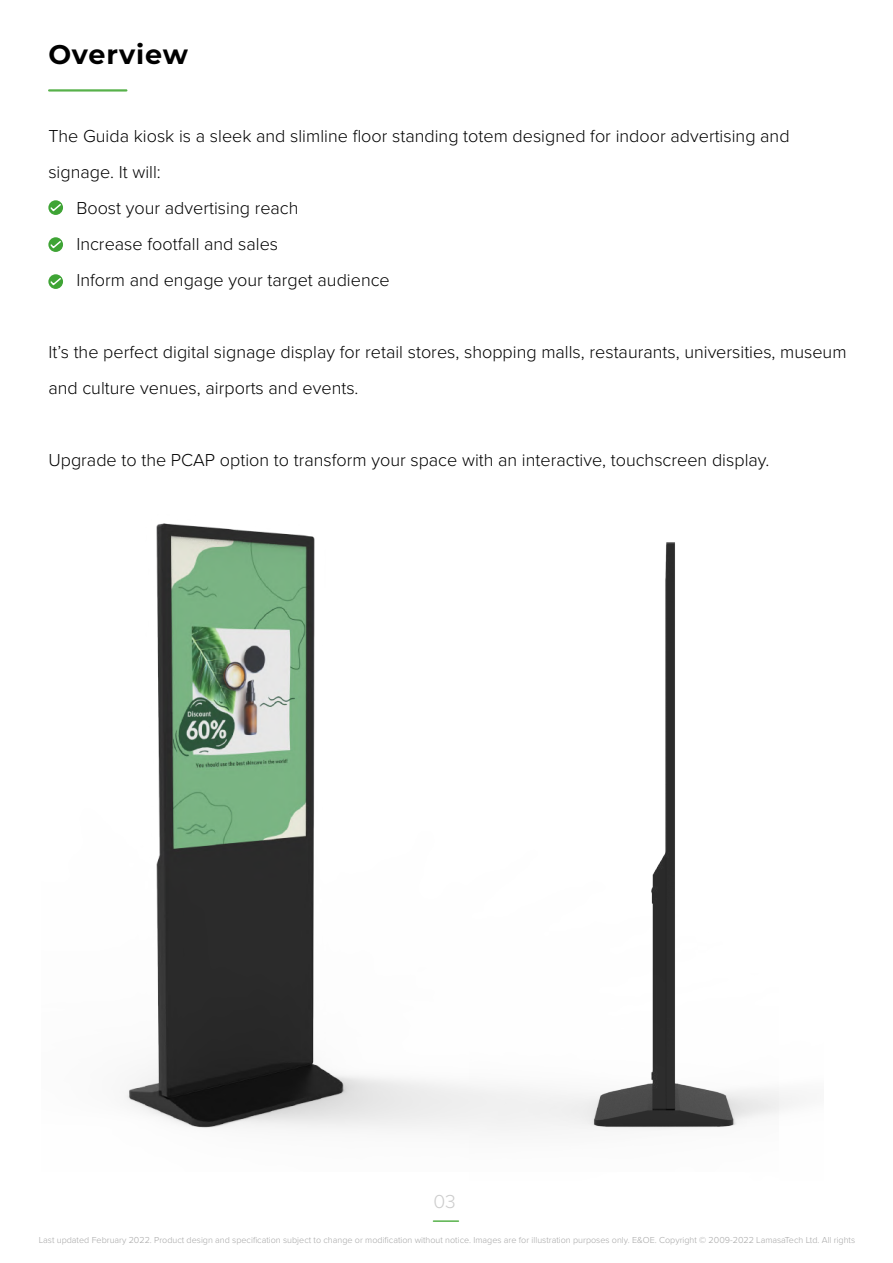
<style>
.page{position:relative;width:893px;height:1263px;background:#fff}
.page>*{position:absolute;margin:0;border:0;box-sizing:border-box;transform-origin:0 0}
.t1{font:700 27px "Montserrat";letter-spacing:.03em;color:#000}
.t2{font:300 19.5px "Proxima Nova";color:#ccc}
.t3{font:300 18px/36px "Proxima Nova";color:#000}
.t4{font:300 9px "Proxima Nova";color:#a5a5a5}
</style>
<div class="page">
<hr style="left:49px;top:89px;width:77px;height:3px;background:#57b14a">
<hr style="left:433px;top:1220px;width:25px;height:2px;background:#57b14a">
<img style="left:125px;top:523px;width:345px;height:606px">
<img style="left:470px;top:542px;width:330px;height:589px">
<svg style="left:48px;top:200px;width:15px;height:15px"></svg>
<svg style="left:48px;top:237px;width:15px;height:15px"></svg>
<svg style="left:48px;top:274px;width:15px;height:15px"></svg>
<svg style="left:49px;top:203px;width:13px;height:10px"></svg>
<svg style="left:49px;top:240px;width:13px;height:10px"></svg>
<svg style="left:49px;top:277px;width:13px;height:10px"></svg>
<h1 class="t1" style="left:48px;top:35px;width:141px">Overview</h1>
<p class="t3" style="left:48px;top:117px;width:743px">The Guida kiosk is a sleek and slimline floor standing totem designed for indoor advertising and</p>
<p class="t3" style="left:48px;top:153px;width:114px">signage. It will:</p>
<p class="t3" style="left:76px;top:189px;width:224px">Boost your advertising reach</p>
<p class="t3" style="left:76px;top:225px;width:203px">Increase footfall and sales</p>
<p class="t3" style="left:76px;top:261px;width:315px">Inform and engage your target audience</p>
<p class="t3" style="left:48px;top:333px;width:800px">It’s the perfect digital signage display for retail stores, shopping malls, restaurants, universities, museum and culture venues, airports and events.</p>
<p class="t3" style="left:48px;top:441px;width:722px">Upgrade to the PCAP option to transform your space with an interactive, touchscreen display.</p>
<p class="t2" style="left:433px;top:1187px;width:24px">03</p>
<p class="t4" style="left:39px;top:1233px;width:818px">Last updated February 2022. Product design and specification subject to change or modification without notice. Images are for illustration purposes only. E&amp;OE. Copyright © 2009-2022 LamasaTech Ltd. All rights</p>
</div>
